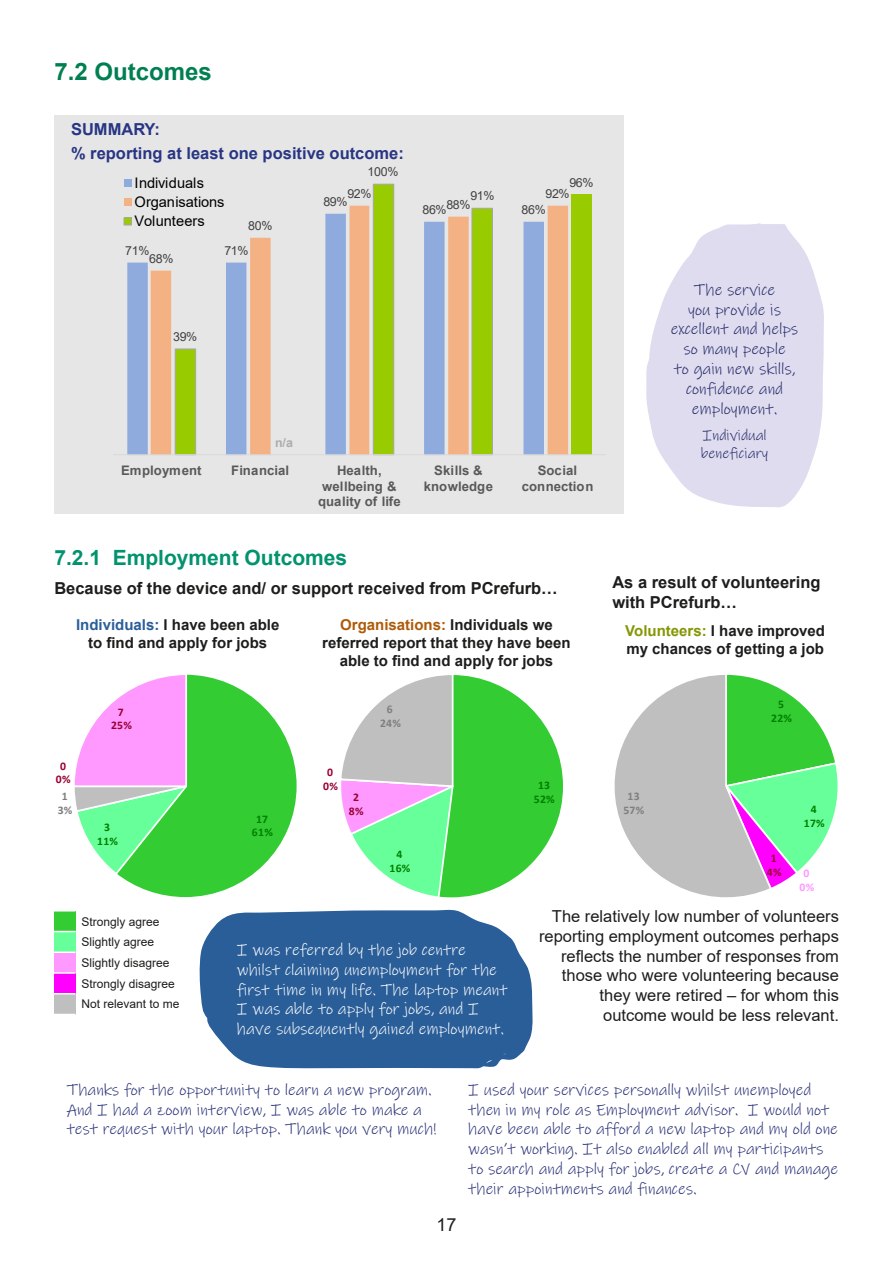
<style>
.page{position:relative;width:893px;height:1263px;background:#fff}
.page>*{position:absolute;margin:0;border:0;box-sizing:border-box;transform-origin:0 0}
.t1{font:700 24px "Arial";color:#007f51}
.t2{font:700 21px "Arial";color:#00936e}
.t3{font:18px "Arial";color:#1d1d1b}
.t4{font:16.5px/19.8px "Ink Free";color:#272f77}
.t5{font:16.5px/19.8px "Arial";color:#1d1d1b;text-align:right}
.t6{font:16.5px/19.8px "Ink Free";color:#fff}
.t7{font:16.5px/19.8px "Ink Free";color:#222868;text-align:center}
.t8{font:700 16.5px/19.8px "Arial";color:#1d1d1b}
.t9{font:700 16.5px/24px "Arial";color:#283583}
.t10{font:700 15px/18px "Arial";color:#1d1d1b;text-align:center}
.t11{font:15px/18px "Ink Free";color:#222868}
.t12{font:14.55px/19px "Arial";letter-spacing:-.005em;color:#000}
.t13{font:700 13.05px/15.3px "Arial";color:#595959;text-align:center}
.t14{font:12.45px "Arial";letter-spacing:-.025em;color:#404040}
.t15{font:700 12.45px "Arial";color:#afabab}
.t16{font:12px/20.7px "Arial";color:#1d1d1b}
.t17{font:700 11.7px/13.6px "Calibri";letter-spacing:.02em;color:#008000;text-align:center}
.t18{font:700 11.7px/13.6px "Calibri";color:#903;text-align:center}
.t19{font:700 11.7px/13.6px "Calibri";color:#7f7f7f;text-align:center}
.t20{font:700 11.7px/13.6px "Calibri";color:#f9f;text-align:center}
.s1{color:#2a5e99}
.s2{color:#ae5b09}
.s3{color:#879604}
</style>
<div class="page">
<svg style="left:646px;top:223px;width:178px;height:284px;fill:#dedcee"></svg>
<svg style="left:199px;top:909px;width:334px;height:159px;background:#3e6da2"></svg>
<svg style="left:74px;top:674px;width:223px;height:223px"></svg>
<svg style="left:341px;top:675px;width:222px;height:222px"></svg>
<svg style="left:614px;top:674px;width:224px;height:224px"></svg>
<div style="left:54px;top:115px;width:570px;height:399px;background:#e6e6e6"></div>
<svg style="left:127px;top:217px;width:24px;height:237px;fill:#8faadc"></svg>
<svg style="left:151px;top:206px;width:417px;height:248px"></svg>
<div style="left:571px;top:195px;width:20px;height:260px;background:#9c0"></div>
<svg style="left:175px;top:184px;width:318px;height:270px"></svg>
<hr style="left:114px;top:454px;width:491px;height:1px;background:#d9d9d9">
<div style="left:124px;top:179px;width:8px;height:8px;background:#8faadc"></div>
<div style="left:124px;top:198px;width:8px;height:8px;background:#f4b183"></div>
<div style="left:124px;top:218px;width:7px;height:7px;background:#9c0"></div>
<div style="left:54px;top:911px;width:21px;height:20px;background:#3c3"></div>
<div style="left:54px;top:931px;width:21px;height:21px;background:#6f9"></div>
<div style="left:54px;top:952px;width:21px;height:21px;background:#f9f"></div>
<div style="left:54px;top:973px;width:21px;height:21px;background:#f0f"></div>
<div style="left:54px;top:994px;width:21px;height:20px;background:#bfbfbf"></div>
<svg style="left:54px;top:931px;width:21px;height:1px"></svg>
<hr style="left:54px;top:951px;width:21px;height:2px;background:#fff">
<hr style="left:54px;top:972px;width:21px;height:2px;background:#fff">
<svg style="left:54px;top:993px;width:21px;height:1px"></svg>
<h1 class="t1" style="left:54px;top:55px;width:159px">7.2 Outcomes</h1>
<p class="t9" style="left:71px;top:118px;width:334px">SUMMARY:<br>% reporting at least one positive outcome:</p>
<p class="t12" style="left:135px;top:173px;width:91px">Individuals<br>Organisations<br>Volunteers</p>
<p class="t14" style="left:248px;top:217px;width:26px">80%</p>
<p class="t14" style="left:125px;top:242px;width:26px">71%</p>
<p class="t14" style="left:224px;top:242px;width:26px">71%</p>
<p class="t14" style="left:149px;top:250px;width:26px">68%</p>
<p class="t14" style="left:368px;top:163px;width:32px">100%</p>
<p class="t14" style="left:347px;top:185px;width:26px">92%</p>
<p class="t14" style="left:323px;top:193px;width:26px">89%</p>
<p class="t14" style="left:569px;top:174px;width:26px">96%</p>
<p class="t14" style="left:545px;top:185px;width:26px">92%</p>
<p class="t14" style="left:470px;top:187px;width:26px">91%</p>
<p class="t14" style="left:446px;top:196px;width:26px">88%</p>
<p class="t14" style="left:422px;top:201px;width:26px">86%</p>
<p class="t14" style="left:521px;top:201px;width:26px">86%</p>
<p class="t14" style="left:173px;top:328px;width:26px">39%</p>
<p class="t15" style="left:275px;top:434px;width:19px">n/a</p>
<p class="t13" style="left:121px;top:463px;width:82px">Employment</p>
<p class="t13" style="left:231px;top:463px;width:59px">Financial</p>
<p class="t13" style="left:318px;top:463px;width:84px">Health, wellbeing &amp; quality of life</p>
<p class="t13" style="left:424px;top:463px;width:71px">Skills &amp; knowledge</p>
<p class="t13" style="left:522px;top:463px;width:73px">Social connection</p>
<p class="t2" style="left:54px;top:543px;width:294px">7.2.1 Employment Outcomes</p>
<p class="t7" style="left:671px;top:279px;width:129px">The service<br>you provide is excellent and helps so many people<br>to gain new skills, confidence and employment.</p>
<p class="t11" style="left:701px;top:426px;width:69px">Individual beneficiary</p>
<p class="t8" style="left:54px;top:578px;width:505px">Because of the device and/ or support received from PCrefurb…</p>
<p class="t8" style="left:612px;top:572px;width:210px">As a result of volunteering with PCrefurb…</p>
<p class="t10" style="left:76px;top:616px;width:205px"><span class="s1">Individuals:</span> I have been able to find and apply for jobs</p>
<p class="t10" style="left:322px;top:616px;width:250px"><span class="s2">Organisations:</span> Individuals we referred report that they have been able to find and apply for jobs</p>
<p class="t10" style="left:625px;top:622px;width:201px;text-align:left"><span class="s3">Volunteers:</span> I have improved my chances of getting a job</p>
<p class="t18" style="left:56px;top:759px;width:16px">0<br>0%</p>
<p class="t19" style="left:58px;top:789px;width:16px">1<br>3%</p>
<p class="t18" style="left:111px;top:705px;width:22px">7<br>25%</p>
<p class="t17" style="left:97px;top:820px;width:22px">3<br>11%</p>
<p class="t16" style="left:81px;top:911px;width:100px">Strongly agree<br>Slightly agree<br>Slightly disagree<br>Strongly disagree<br>Not relevant to me</p>
<p class="t17" style="left:252px;top:812px;width:22px">17<br>61%</p>
<p class="t18" style="left:323px;top:765px;width:16px">0<br>0%</p>
<p class="t18" style="left:349px;top:790px;width:16px">2<br>8%</p>
<p class="t19" style="left:380px;top:702px;width:22px">6<br>24%</p>
<p class="t17" style="left:771px;top:698px;width:22px">5<br>22%</p>
<p class="t17" style="left:534px;top:778px;width:22px">13<br>52%</p>
<p class="t19" style="left:623px;top:789px;width:22px">13<br>57%</p>
<p class="t17" style="left:804px;top:802px;width:22px">4<br>17%</p>
<p class="t17" style="left:390px;top:847px;width:22px">4<br>16%</p>
<p class="t18" style="left:767px;top:851px;width:16px">1<br>4%</p>
<p class="t20" style="left:799px;top:866px;width:16px">0<br>0%</p>
<p class="t6" style="left:237px;top:940px;width:272px">I was referred by the job centre whilst claiming unemployment for the first time in my life. The laptop meant I was able to apply for jobs, and I have subsequently gained employment.</p>
<p class="t5" style="left:539px;top:906px;width:301px">The relatively low number of volunteers reporting employment outcomes perhaps reflects the number of responses from those who were volunteering because they were retired – for whom this outcome would be less relevant.</p>
<p class="t4" style="left:67px;top:1079px;width:371px">Thanks for the opportunity to learn a new program.<br>And I had a zoom interview, I was able to make a test request with your laptop. Thank you very much!</p>
<p class="t4" style="left:468px;top:1079px;width:371px">I used your services personally whilst unemployed then in my role as Employment advisor. I would not have been able to afford a new laptop and my old one wasn’t working. It also enabled all my participants to search and apply for jobs, create a CV and manage their appointments and finances.</p>
<p class="t3" style="left:436px;top:1212px;width:22px">17</p>
</div>
